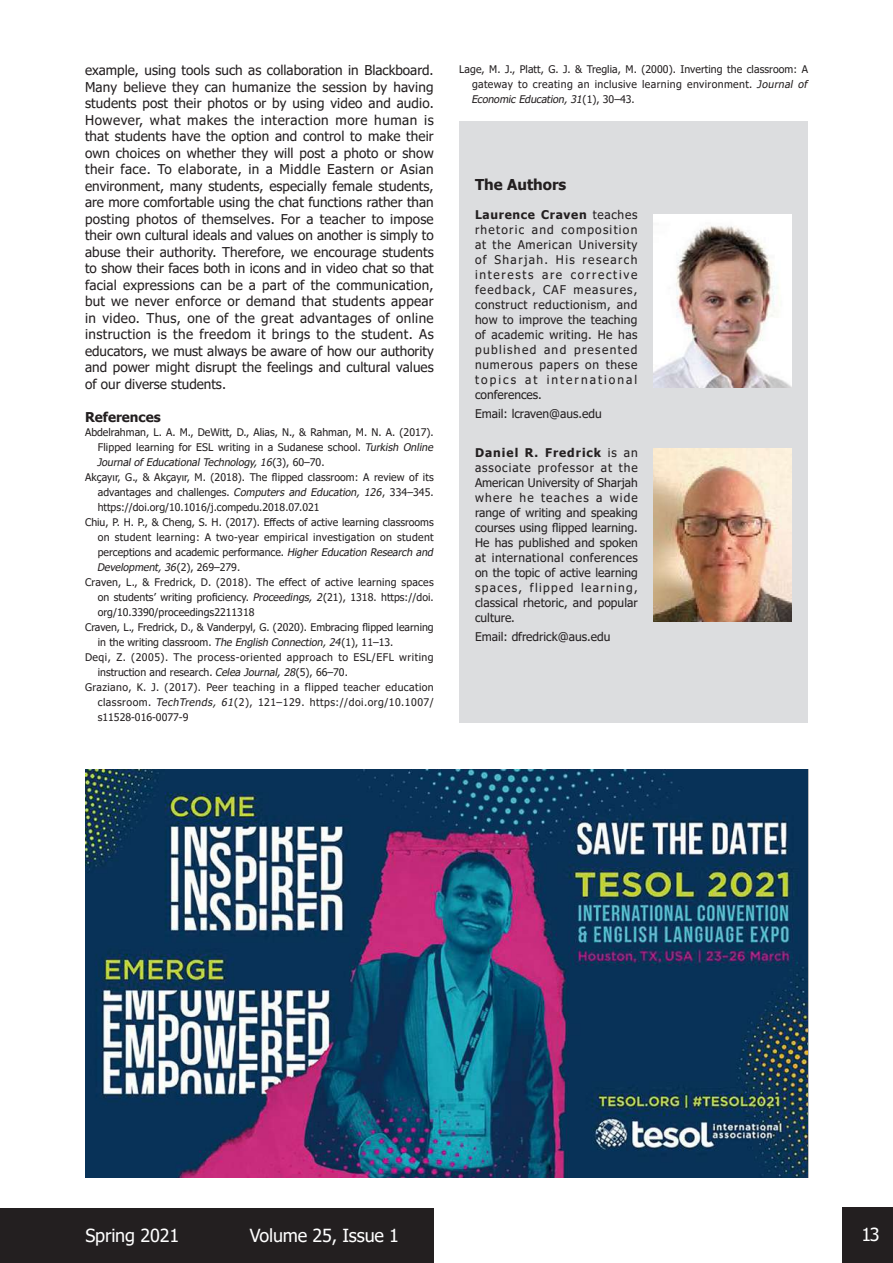
<style>
.page{position:relative;width:893px;height:1263px;background:#fff}
.page>*{position:absolute;margin:0;border:0;box-sizing:border-box;transform-origin:0 0}
.t1{font:18px "Tahoma";letter-spacing:-.01em;color:#fff}
.t2{font:700 15px "Tahoma";color:#231f20}
.t3{font:13.5px/16.5px "Tahoma";color:#231f20;text-align:justify}
.t4{font:700 13.5px "Tahoma";color:#231f20}
.t5{font:12px/15px "Tahoma";letter-spacing:.005em;color:#231f20;text-align:justify}
.t6{font:10.5px "Tahoma";letter-spacing:.005em;color:#231f20}
.t7{font:10.5px/15px "Tahoma";letter-spacing:.03em;color:#231f20}
.t8{font:10.5px "Tahoma";letter-spacing:.045em;color:#231f20}
.t9{font:italic 10.5px "Tahoma";color:#231f20}
.t10{font:10.5px "Tahoma";letter-spacing:.04em;color:#231f20}
.s1{font-style:italic}
.s2{font-style:normal}
.s3{font-weight:700}
</style>
<div class="page">
<div style="left:843px;top:1207px;width:50px;height:56px;background:#231f20"></div>
<div style="left:0;top:1208px;width:434px;height:55px;background:#231f20"></div>
<div style="left:459px;top:122px;width:349px;height:601px;background:#dcdddf"></div>
<img style="left:653px;top:214px;width:138px;height:173px">
<img style="left:654px;top:449px;width:138px;height:173px">
<img style="left:85px;top:770px;width:723px;height:408px">
<p class="t3" style="left:85px;top:63px;width:350px">example, using tools such as collaboration in Blackboard.<br>Many believe they can humanize the session by having students post their photos or by using video and audio.<br>However, what makes the interaction more human is that students have the option and control to make their own choices on whether they will post a photo or show their face. To elaborate, in a Middle Eastern or Asian environment, many students, especially female students, are more comfortable using the chat functions rather than posting photos of themselves. For a teacher to impose their own cultural ideals and values on another is simply to abuse their authority. Therefore, we encourage students to show their faces both in icons and in video chat so that facial expressions can be a part of the communication, but we never enforce or demand that students appear in video. Thus, one of the great advantages of online instruction is the freedom it brings to the student. As educators, we must always be aware of how our authority and power might disrupt the feelings and cultural values of our diverse students.</p>
<p class="t4" style="left:85px;top:408px;width:77px">References</p>
<p class="t6" style="left:85px;top:425px;width:350px">Abdelrahman, L. A. M., DeWitt, D., Alias, N., &amp; Rahman, M. N. A. (2017).</p>
<p class="t6" style="left:98px;top:440px;width:339px">Flipped learning for ESL writing in a Sudanese school. <span class="s1">Turkish Online</span></p>
<p class="t9" style="left:97px;top:455px;width:229px">JournalofEducationalTechnology,16<span class="s2">( 3 ) , 6 0 – 7 0 .</span></p>
<p class="t6" style="left:85px;top:470px;width:350px">Akçayır, G., &amp; Akçayır, M. (2018). The flipped classroom: A review of its</p>
<p class="t6" style="left:98px;top:485px;width:337px">advantages and challenges. <span class="s1">Computers and Education, 126</span>, 334–345.</p>
<p class="t6" style="left:98px;top:500px;width:223px">https://doi.org/10.1016/j.compedu.2018.07.021</p>
<p class="t6" style="left:85px;top:515px;width:350px">Chiu, P. H. P., &amp; Cheng, S. H. (2017). Effects of active learning classrooms</p>
<p class="t7" style="left:98px;top:530px;width:337px">on student learning: A two-year empirical investigation on student</p>
<p class="t6" style="left:98px;top:545px;width:339px">perceptions and academic performance. <span class="s1">Higher Education Research and</span></p>
<p class="t9" style="left:97px;top:560px;width:145px">Development,36<span class="s2">( 2 ) , 2 6 9 – 2 7 9 .</span></p>
<p class="t6" style="left:85px;top:575px;width:350px">Craven, L., &amp; Fredrick, D. (2018). The effect of active learning spaces</p>
<p class="t6" style="left:98px;top:590px;width:337px">on students’ writing proficiency. <span class="s1">Proceedings, 2</span>(21), 1318. https://doi.</p>
<p class="t6" style="left:98px;top:605px;width:158px">org/10.3390/proceedings2211318</p>
<p class="t6" style="left:85px;top:620px;width:350px">Craven, L., Fredrick, D., &amp; Vanderpyl, G. (2020). Embracing flipped learning</p>
<p class="t6" style="left:98px;top:635px;width:297px">in the writing classroom. <span class="s1">The English Connection,24</span>(1), 11–13.</p>
<p class="t8" style="left:85px;top:650px;width:350px">Deqi, Z. (2005). The process-oriented approach to ESL/EFL writing</p>
<p class="t6" style="left:98px;top:665px;width:252px">instruction and research. <span class="s1">Celea Journal,28</span>(5), 66–70.</p>
<p class="t10" style="left:85px;top:680px;width:350px">Graziano, K. J. (2017). Peer teaching in a flipped teacher education</p>
<p class="t8" style="left:98px;top:695px;width:337px">classroom. <span class="s1">TechTrends, 61</span>(2), 121–129. https://doi.org/10.1007/</p>
<p class="t6" style="left:98px;top:710px;width:92px">s11528-016-0077-9</p>
<p class="t7" style="left:471px;top:62px;width:340px;text-indent:-12px">Lage, M. J., Platt, G. J. &amp; Treglia, M. (2000). Inverting the classroom: A gateway to creating an inclusive learning environment. <span class="s1">Journal of<br>EconomicEducation,31</span>( 1 ) , 3 0 –4 3 .</p>
<p class="t2" style="left:475px;top:174px;width:93px">The Authors</p>
<p class="t5" style="left:475px;top:208px;width:164px"><span class="s3">Laurence Craven</span> teaches rhetoric and composition at the American University of Sharjah. His research interests are corrective feedback, CAF measures, construct reductionism, and how to improve the teaching of academic writing. He has published and presented numerous papers on these topics at international conferences.</p>
<p class="t5" style="left:475px;top:407px;width:128px">Email: lcraven@aus.edu</p>
<p class="t5" style="left:475px;top:445px;width:164px"><span class="s3">Daniel R. Fredrick</span> is an associate professor at the American University of Sharjah where he teaches a wide range of writing and speaking courses using flipped learning.<br>He has published and spoken at international conferences on the topic of active learning spaces, flipped learning, classical rhetoric, and popular culture.</p>
<p class="t5" style="left:475px;top:630px;width:137px">Email: dfredrick@aus.edu</p>
<h1 class="t1" style="left:85px;top:1223px;width:95px">Spring 2021</h1>
<h1 class="t1" style="left:250px;top:1223px;width:151px">Volume 25, Issue 1</h1>
<h1 class="t1" style="left:861px;top:1222px;width:20px">13</h1>
</div>
